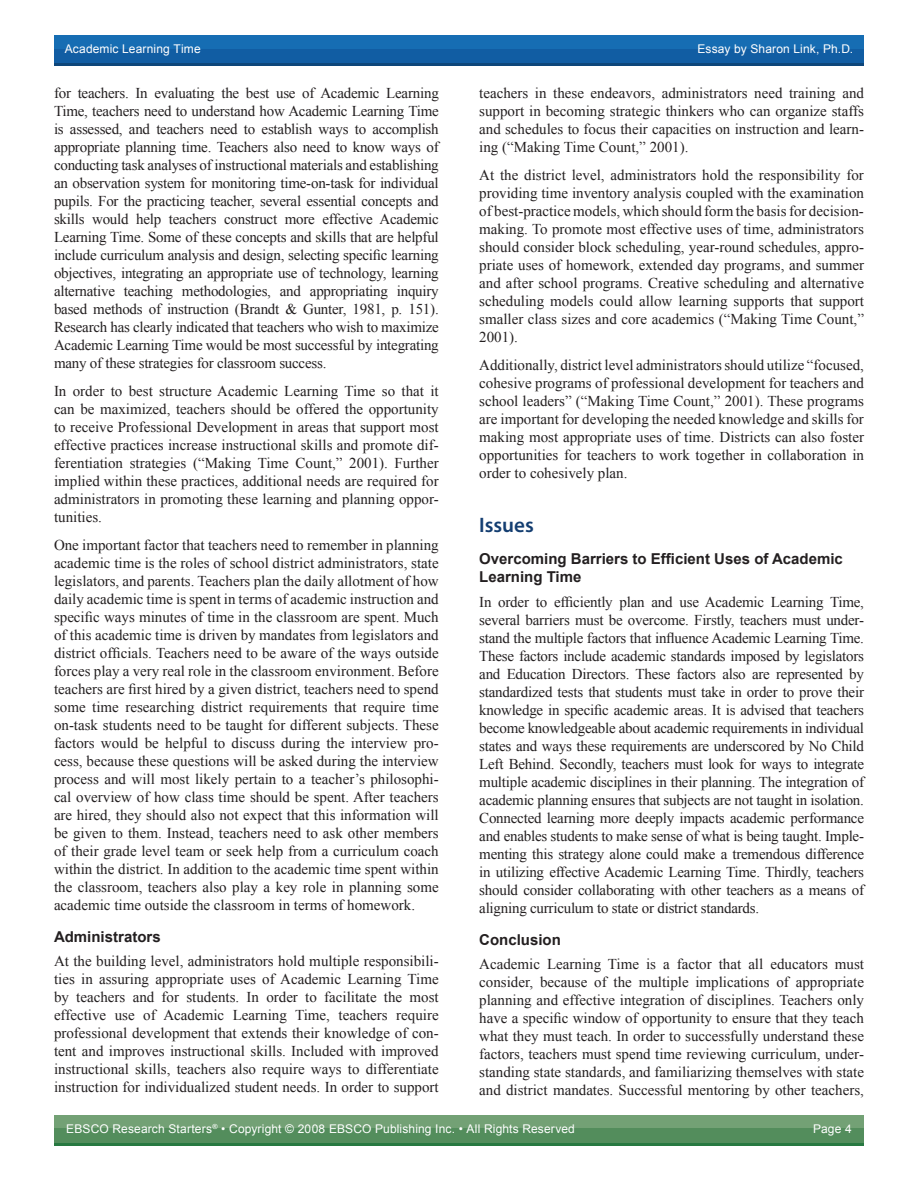
<style>
.page{position:relative;width:918px;height:1188px;background:#fff}
.page>*{position:absolute;margin:0;border:0;box-sizing:border-box;transform-origin:0 0}
.Body_Text_Header{font:600 21px "Myriad Pro";color:#143e71}
.Body_Text{font:15px/18px "Times New Roman";color:#231f20;text-align:justify}
.Body_Text_Subheader{font:700 15px/18px "Arial";color:#231f20}
.t1{font:12px "Arial";letter-spacing:.01em;color:#fff}
</style>
<div class="page">
<div style="left:54px;top:36px;width:810px;height:14px;background:#166db3"></div>
<div style="left:54px;top:49px;width:810px;height:14px;background:#115da3"></div>
<hr style="left:54px;top:63px;width:810px;height:3px;background:#0d467a">
<div style="left:54px;top:1115px;width:810px;height:15px;background:#73a175"></div>
<div style="left:54px;top:1129px;width:810px;height:14px;background:#538d5c"></div>
<hr style="left:54px;top:1143px;width:810px;height:3px;background:#277941">
<p class="t1" style="left:65px;top:41px;width:137px">Academic Learning Time</p>
<p class="t1" style="left:697px;top:41px;width:157px">Essay by Sharon Link, Ph.D.</p>
<p class="Body_Text" style="left:54px;top:84px;width:386px">for teachers. In evaluating the best use of Academic Learning Time, teachers need to understand how Academic Learning Time is assessed, and teachers need to establish ways to accomplish appropriate planning time. Teachers also need to know ways of conducting task analyses of instructional materials and establishing an observation system for monitoring time-on-task for individual pupils. For the practicing teacher, several essential concepts and skills would help teachers construct more effective Academic Learning Time. Some of these concepts and skills that are helpful include curriculum analysis and design, selecting specific learning objectives, integrating an appropriate use of technology, learning alternative teaching methodologies, and appropriating inquiry based methods of instruction (Brandt &amp; Gunter, 1981, p. 151).<br>Research has clearly indicated that teachers who wish to maximize Academic Learning Time would be most successful by integrating many of these strategies for classroom success.</p>
<p class="Body_Text" style="left:54px;top:382px;width:386px">In order to best structure Academic Learning Time so that it can be maximized, teachers should be offered the opportunity to receive Professional Development in areas that support most effective practices increase instructional skills and promote dif&shy;ferentiation strategies (“Making Time Count,” 2001). Further implied within these practices, additional needs are required for administrators in promoting these learning and planning oppor&shy;tunities.</p>
<p class="Body_Text" style="left:54px;top:535px;width:386px">One important factor that teachers need to remember in planning academic time is the roles of school district administrators, state legislators, and parents. Teachers plan the daily allotment of how daily academic time is spent in terms of academic instruction and specific ways minutes of time in the classroom are spent. Much of this academic time is driven by mandates from legislators and district officials. Teachers need to be aware of the ways outside forces play a very real role in the classroom environment. Before teachers are first hired by a given district, teachers need to spend some time researching district requirements that require time on-task students need to be taught for different subjects. These factors would be helpful to discuss during the interview pro&shy;cess, because these questions will be asked during the interview process and will most likely pertain to a teacher’s philosophi&shy;cal overview of how class time should be spent. After teachers are hired, they should also not expect that this information will be given to them. Instead, teachers need to ask other members of their grade level team or seek help from a curriculum coach within the district. In addition to the academic time spent within the classroom, teachers also play a key role in planning some academic time outside the classroom in terms of homework.</p>
<p class="Body_Text_Subheader" style="left:54px;top:928px;width:108px">Administrators</p>
<p class="Body_Text" style="left:54px;top:952px;width:386px">At the building level, administrators hold multiple responsibili&shy;ties in assuring appropriate uses of Academic Learning Time by teachers and for students. In order to facilitate the most effective use of Academic Learning Time, teachers require professional development that extends their knowledge of con&shy;tent and improves instructional skills. Included with improved instructional skills, teachers also require ways to differentiate instruction for individualized student needs. In order to support</p>
<p class="Body_Text" style="left:479px;top:84px;width:386px">teachers in these endeavors, administrators need training and support in becoming strategic thinkers who can organize staffs and schedules to focus their capacities on instruction and learn&shy;ing (“Making Time Count,” 2001).</p>
<p class="Body_Text" style="left:479px;top:166px;width:386px">At the district level, administrators hold the responsibility for providing time inventory analysis coupled with the examination of best-practice models, which should form the basis for decision&shy;making. To promote most effective uses of time, administrators should consider block scheduling, year-round schedules, appro&shy;priate uses of homework, extended day programs, and summer and after school programs. Creative scheduling and alternative scheduling models could allow learning supports that support smaller class sizes and core academics (“Making Time Count,” 2001).</p>
<p class="Body_Text" style="left:479px;top:355px;width:386px">Additionally, district level administrators should utilize “focused, cohesive programs of professional development for teachers and school leaders” (“Making Time Count,” 2001). These programs are important for developing the needed knowledge and skills for making most appropriate uses of time. Districts can also foster opportunities for teachers to work together in collaboration in order to cohesively plan.</p>
<p class="Body_Text_Header" style="left:479px;top:512px;width:56px">Issues</p>
<p class="Body_Text_Subheader" style="left:479px;top:550px;width:365px">Overcoming Barriers to Efficient Uses of Academic<br>Learning Time</p>
<p class="Body_Text" style="left:479px;top:592px;width:386px">In order to efficiently plan and use Academic Learning Time, several barriers must be overcome. Firstly, teachers must under&shy;stand the multiple factors that influence Academic Learning Time.<br>These factors include academic standards imposed by legislators and Education Directors. These factors also are represented by standardized tests that students must take in order to prove their knowledge in specific academic areas. It is advised that teachers become knowledgeable about academic requirements in individual states and ways these requirements are underscored by No Child Left Behind. Secondly, teachers must look for ways to integrate multiple academic disciplines in their planning. The integration of academic planning ensures that subjects are not taught in isolation.<br>Connected learning more deeply impacts academic performance and enables students to make sense of what is being taught. Imple&shy;menting this strategy alone could make a tremendous difference in utilizing effective Academic Learning Time. Thirdly, teachers should consider collaborating with other teachers as a means of aligning curriculum to state or district standards.</p>
<p class="Body_Text_Subheader" style="left:479px;top:931px;width:83px">Conclusion</p>
<p class="Body_Text" style="left:479px;top:955px;width:386px">Academic Learning Time is a factor that all educators must consider, because of the multiple implications of appropriate planning and effective integration of disciplines. Teachers only have a specific window of opportunity to ensure that they teach what they must teach. In order to successfully understand these factors, teachers must spend time reviewing curriculum, under&shy;standing state standards, and familiarizing themselves with state and district mandates. Successful mentoring by other teachers,</p>
<p class="t1" style="left:66px;top:1121px;width:510px">EBSCO Research Starters<sup>®</sup> • Copyright © 2008 EBSCO Publishing Inc. • All Rights Reserved</p>
<p class="t1" style="left:813px;top:1121px;width:40px">Page 4</p>
</div>
